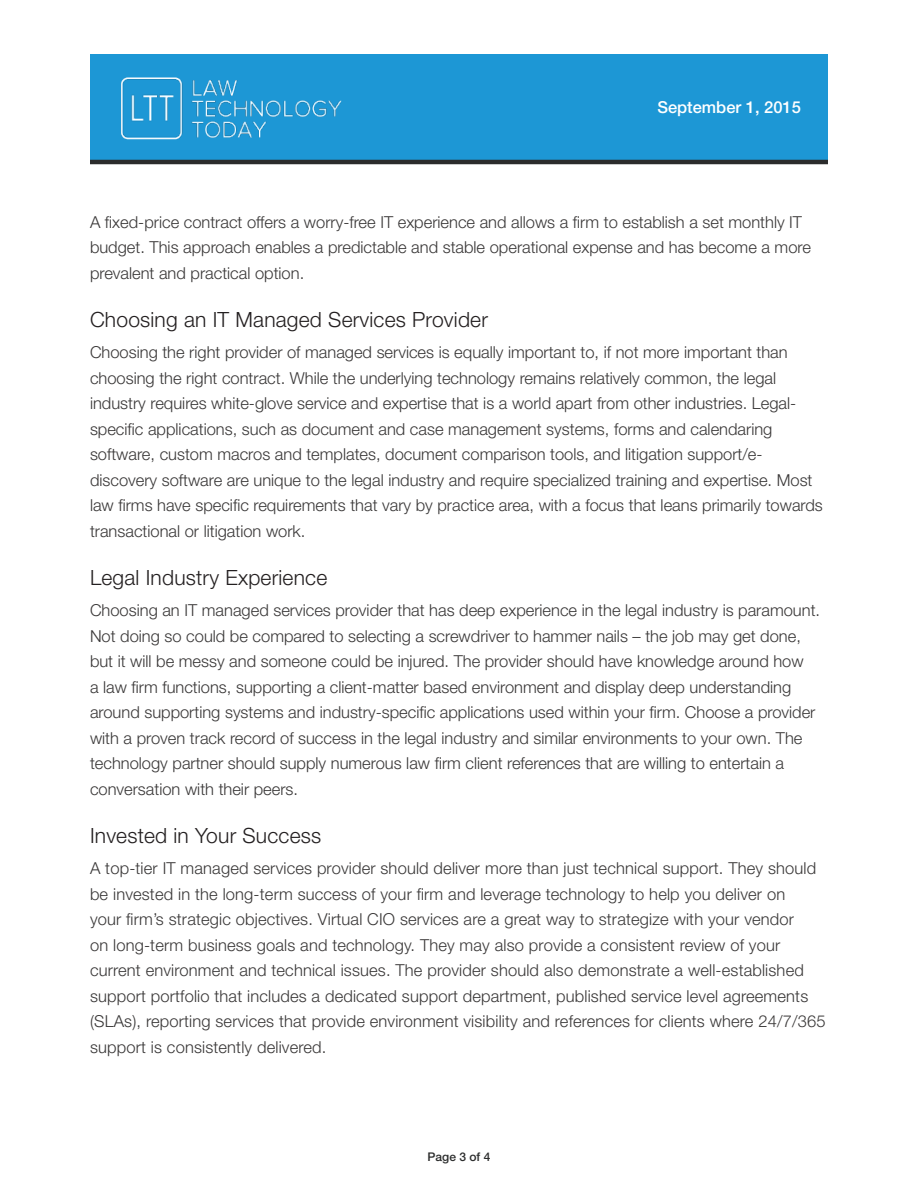
<style>
.page{position:relative;width:918px;height:1188px;background:#fff}
.page>*{position:absolute;margin:0;border:0;box-sizing:border-box;transform-origin:0 0}
.sub1{font:300 21px "Helvetica Neue LT Std";letter-spacing:.01em;color:#231f20}
.Body{font:300 16.5px/25.5px "Helvetica Neue LT Std";color:#3a3838}
.t1{font:500 16.5px "Helvetica Neue LT Std";color:#fff}
.t2{font:500 12px "Helvetica Neue LT Std";color:#2b2c2c}
</style>
<div class="page">
<div style="left:90px;top:54px;width:738px;height:108px;background:#1d97d5"></div>
<img style="left:121px;top:78px;width:221px;height:62px">
<hr style="left:90px;top:160px;width:738px;height:4px;background:#2b2c2c">
<p class="t1" style="left:657px;top:98px;width:145px">September 1, 2015</p>
<p class="Body" style="left:90px;top:209px;width:723px">A fixed-price contract offers a worry-free IT experience and allows a firm to establish a set monthly IT budget. This approach enables a predictable and stable operational expense and has become a more prevalent and practical option.</p>
<p class="sub1" style="left:90px;top:306px;width:400px">Choosing an IT Managed Services Provider</p>
<p class="Body" style="left:90px;top:339px;width:734px">Choosing the right provider of managed services is equally important to, if not more important than choosing the right contract. While the underlying technology remains relatively common, the legal industry requires white-glove service and expertise that is a world apart from other industries. Legal&shy;specific applications, such as document and case management systems, forms and calendaring software, custom macros and templates, document comparison tools, and litigation support/e&shy;discovery software are unique to the legal industry and require specialized training and expertise. Most law firms have specific requirements that vary by practice area, with a focus that leans primarily towards transactional or litigation work.</p>
<p class="sub1" style="left:90px;top:564px;width:239px">Legal Industry Experience</p>
<p class="Body" style="left:90px;top:597px;width:732px">Choosing an IT managed services provider that has deep experience in the legal industry is paramount.<br>Not doing so could be compared to selecting a screwdriver to hammer nails – the job may get done, but it will be messy and someone could be injured. The provider should have knowledge around how<br>a law firm functions, supporting a client-matter based environment and display deep understanding around supporting systems and industry-specific applications used within your firm. Choose a provider with a proven track record of success in the legal industry and similar environments to your own. The technology partner should supply numerous law firm client references that are willing to entertain a conversation with their peers.</p>
<p class="sub1" style="left:90px;top:822px;width:233px">Invested in Your Success</p>
<p class="Body" style="left:90px;top:855px;width:737px">A top-tier IT managed services provider should deliver more than just technical support. They should be invested in the long-term success of your firm and leverage technology to help you deliver on<br>your firm’s strategic objectives. Virtual CIO services are a great way to strategize with your vendor<br>on long-term business goals and technology. They may also provide a consistent review of your current environment and technical issues. The provider should also demonstrate a well-established support portfolio that includes a dedicated support department, published service level agreements (SLAs), reporting services that provide environment visibility and references for clients where 24/7/365 support is consistently delivered.</p>
<p class="t2" style="left:428px;top:1149px;width:64px">Page 3 of 4</p>
</div>
